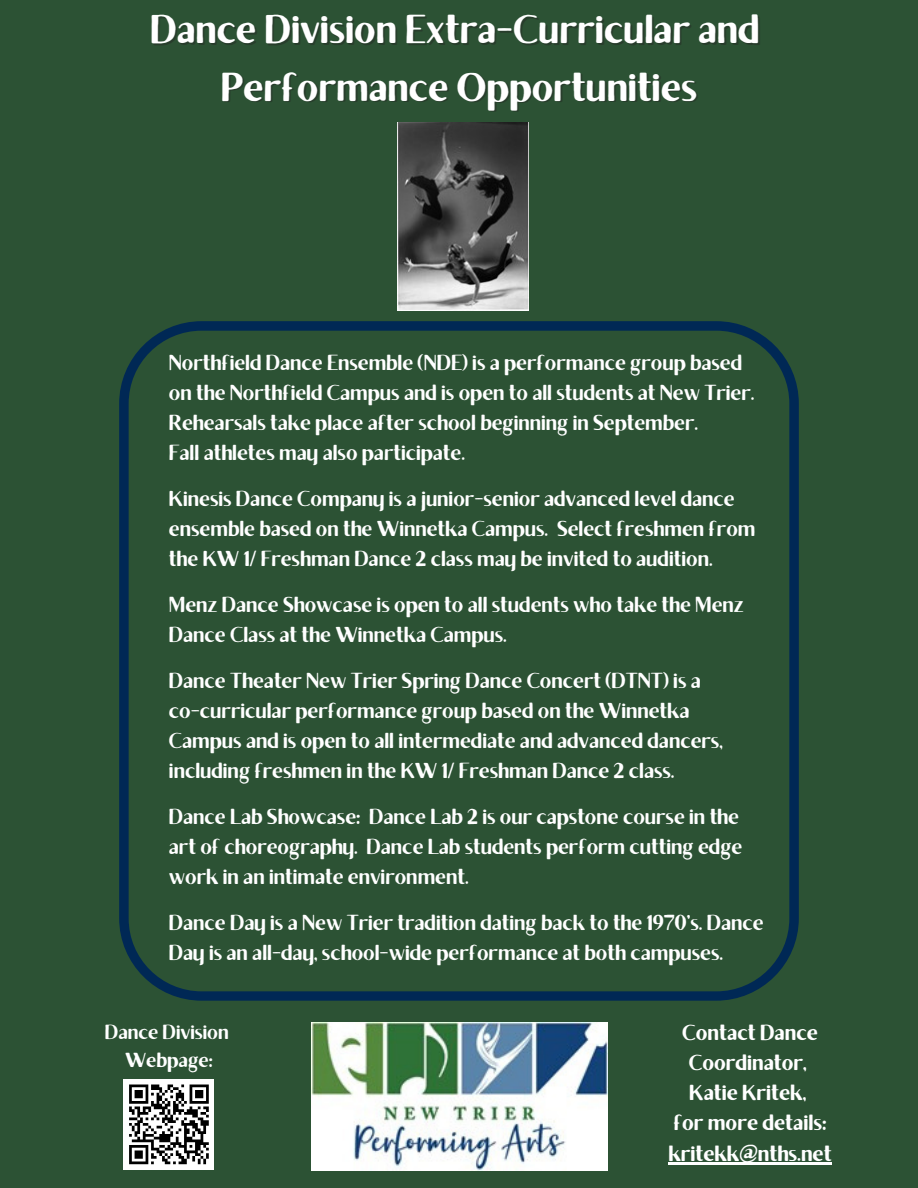
<style>
.page{position:relative;width:918px;height:1188px;background:#2c5234}
.page>*{position:absolute;margin:0;border:0;box-sizing:border-box;transform-origin:0 0}
.t1{font:700 40.5px "Brixton Sans TC";color:#fff}
.t2{font:700 22.05px/30.3px "Brixton Sans TC";color:#fff}
.t3{font:21.75px/30px "Brixton Sans TC";color:#fff}
.t4{font:20.55px "Brixton Sans TC";color:#fff}
</style>
<div class="page">
<img style="left:397px;top:123px;width:132px;height:188px">
<svg style="left:119px;top:321px;width:680px;height:680px"></svg>
<img style="left:311px;top:1023px;width:296px;height:147px">
<hr style="left:668px;top:1163px;width:164px;height:2px;background:#fff">
<div style="left:124px;top:1079px;width:90px;height:91px;background:#fff"></div>
<svg style="left:129px;top:1084px;width:80px;height:81px"></svg>
<p class="t1" style="left:150px;top:15px;width:611px">Dance Division Extra-Curricular and</p>
<p class="t1" style="left:221px;top:72px;width:478px">Performance Opportunities</p>
<p class="t3" style="left:169px;top:350px;width:575px">Northfield Dance Ensemble (NDE) is a performance group based</p>
<p class="t3" style="left:169px;top:380px;width:587px">on the Northfield Campus and is open to all students at New Trier.<br>Rehearsals take place after school beginning in September.</p>
<p class="t3" style="left:169px;top:440px;width:298px">Fall athletes may also participate.</p>
<p class="t3" style="left:169px;top:486px;width:588px">Kinesis Dance Company is a junior-senior advanced level dance ensemble based on the Winnetka Campus. Select freshmen from</p>
<p class="t3" style="left:169px;top:546px;width:545px">the KW 1/ Freshman Dance 2 class may be invited to audition.</p>
<p class="t3" style="left:169px;top:592px;width:576px">Menz Dance Showcase is open to all students who take the Menz<br>Dance Class at the Winnetka Campus.</p>
<p class="t3" style="left:169px;top:668px;width:533px">Dance Theater New Trier Spring Dance Concert (DTNT) is a</p>
<p class="t3" style="left:169px;top:698px;width:522px">co-curricular performance group based on the Winnetka</p>
<p class="t3" style="left:169px;top:728px;width:555px">Campus and is open to all intermediate and advanced dancers,</p>
<p class="t3" style="left:169px;top:758px;width:507px">including freshmen in the KW 1/ Freshman Dance 2 class.</p>
<p class="t3" style="left:169px;top:804px;width:572px">Dance Lab Showcase: Dance Lab 2 is our capstone course in the</p>
<p class="t3" style="left:169px;top:834px;width:575px">art of choreography. Dance Lab students perform cutting edge work in an intimate environment.</p>
<p class="t3" style="left:169px;top:910px;width:596px">Dance Day is a New Trier tradition dating back to the 1970’s. Dance<br>Day is an all-day, school-wide performance at both campuses.</p>
<p class="t4" style="left:105px;top:1024px;width:125px">Dance Division</p>
<p class="t4" style="left:125px;top:1052px;width:89px">Webpage:</p>
<p class="t2" style="left:682px;top:1019px;width:137px">Contact Dance<br>Coordinator,</p>
<p class="t2" style="left:689px;top:1080px;width:119px">Katie Kritek,</p>
<p class="t2" style="left:668px;top:1110px;width:165px">for more details: kritekk@nths.net</p>
</div>
